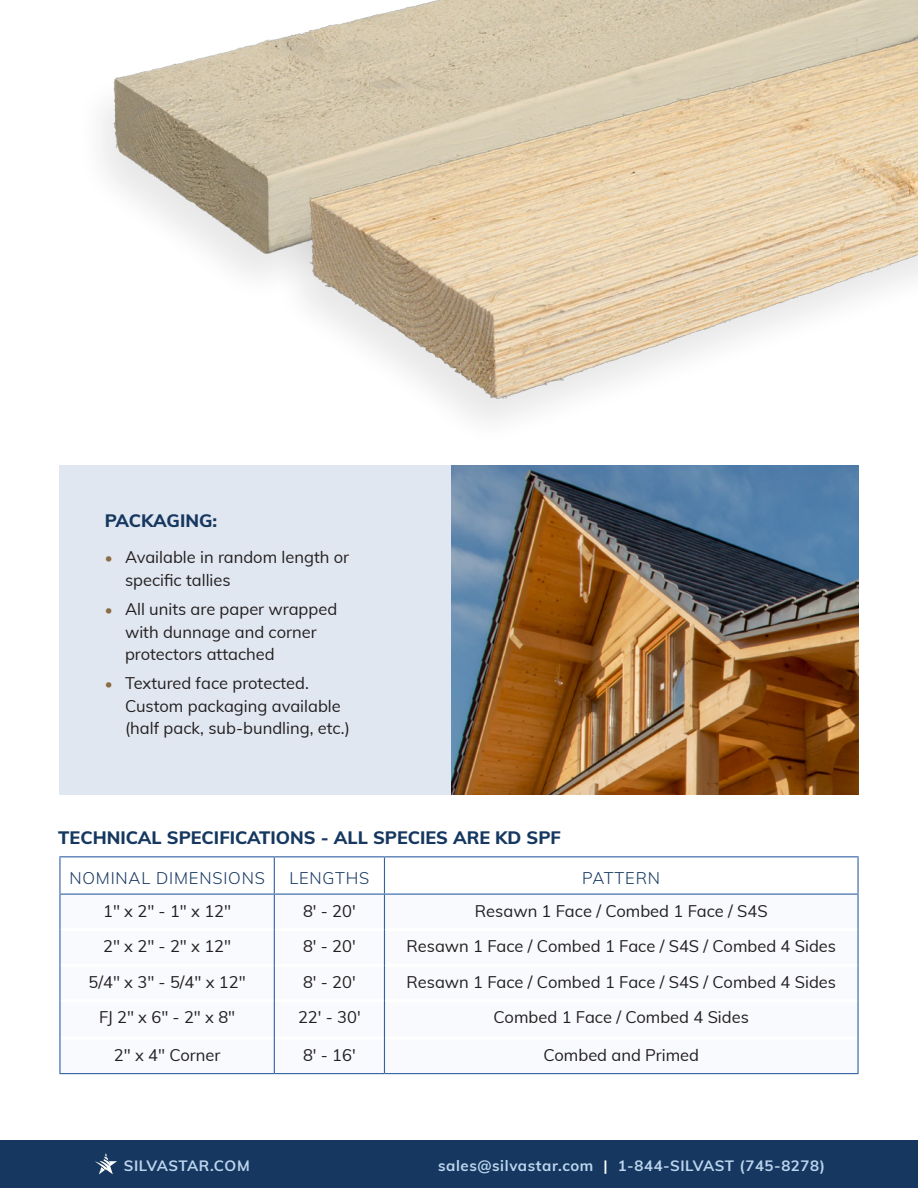
<style>
.page{position:relative;width:918px;height:1188px;background:#fff}
.page>*{position:absolute;margin:0;border:0;box-sizing:border-box;transform-origin:0 0}
.BODY_COPY{font:800 18px "Muli";color:#163860}
.t1{font:16.5px/22.5px "Muli";color:#231f20}
.t2{font:300 16.5px "Muli";letter-spacing:.05em;color:#163860}
.t3{font:700 15px "Muli";letter-spacing:.04em;color:#bdd5ee}
.s1{font-size:15px;color:#8a6d42}
.s2{color:#fff}
</style>
<div class="page">
<svg style="left:61px;top:857px;width:796px;height:37px"></svg>
<hr style="left:59px;top:895px;width:2px;height:35px;background:#3262a5">
<hr style="left:384px;top:895px;width:1px;height:35px;background:#3262a5">
<hr style="left:857px;top:895px;width:2px;height:35px;background:#3262a5">
<hr style="left:59px;top:930px;width:2px;height:35px;background:#3262a5">
<hr style="left:384px;top:930px;width:1px;height:35px;background:#3262a5">
<hr style="left:857px;top:930px;width:2px;height:35px;background:#3262a5">
<hr style="left:59px;top:965px;width:2px;height:36px;background:#3262a5">
<hr style="left:384px;top:965px;width:1px;height:36px;background:#3262a5">
<hr style="left:857px;top:965px;width:2px;height:36px;background:#3262a5">
<hr style="left:59px;top:1001px;width:2px;height:37px;background:#3262a5">
<hr style="left:384px;top:1001px;width:1px;height:37px;background:#3262a5">
<hr style="left:857px;top:1001px;width:2px;height:37px;background:#3262a5">
<hr style="left:59px;top:1038px;width:2px;height:35px;background:#3262a5">
<hr style="left:384px;top:1038px;width:1px;height:35px;background:#3262a5">
<hr style="left:857px;top:1038px;width:2px;height:35px;background:#3262a5">
<hr style="left:59px;top:1073px;width:215px;height:1px;background:#3262a5">
<hr style="left:274px;top:1073px;width:110px;height:1px;background:#3262a5">
<hr style="left:384px;top:1073px;width:475px;height:1px;background:#3262a5">
<hr style="left:59px;top:856px;width:215px;height:1px;background:#3262a5">
<hr style="left:59px;top:857px;width:2px;height:37px;background:#3262a5">
<hr style="left:274px;top:856px;width:110px;height:1px;background:#3262a5">
<hr style="left:384px;top:856px;width:475px;height:1px;background:#3262a5">
<hr style="left:384px;top:857px;width:1px;height:37px;background:#3262a5">
<hr style="left:857px;top:857px;width:2px;height:37px;background:#3262a5">
<hr style="left:59px;top:894px;width:215px;height:1px;background:#3262a5">
<hr style="left:274px;top:894px;width:110px;height:1px;background:#3262a5">
<hr style="left:384px;top:894px;width:475px;height:1px;background:#3262a5">
<hr style="left:274px;top:857px;width:1px;height:37px;background:#3262a5">
<hr style="left:274px;top:895px;width:1px;height:35px;background:#3262a5">
<hr style="left:274px;top:930px;width:1px;height:35px;background:#3262a5">
<hr style="left:274px;top:965px;width:1px;height:36px;background:#3262a5">
<hr style="left:274px;top:1001px;width:1px;height:37px;background:#3262a5">
<hr style="left:274px;top:1038px;width:1px;height:35px;background:#3262a5">
<img style="left:102px;top:39px;width:169px;height:228px">
<div style="left:271px;top:0;width:647px;height:449px;background:#231f20;opacity:.1"></div>
<img style="left:309px;top:0;width:609px;height:399px">
<div style="left:0;top:1140px;width:918px;height:48px;background:#163860"></div>
<svg style="left:95px;top:1153px;width:22px;height:22px"></svg>
<div style="left:59px;top:465px;width:392px;height:330px;background:#e1e7f1"></div>
<img style="left:451px;top:465px;width:408px;height:330px">
<p class="BODY_COPY" style="left:105px;top:508px;width:114px">PACKAGING:</p>
<p class="t1" style="left:125px;top:545px;width:226px;text-indent:-20px"><span class="s1">•</span> Available in random length or specific tallies</p>
<p class="t1" style="left:125px;top:597px;width:214px;text-indent:-20px"><span class="s1">•</span> All units are paper wrapped with dunnage and corner protectors attached</p>
<p class="t1" style="left:125px;top:671px;width:226px;text-indent:-20px"><span class="s1">•</span> Textured face protected.<br>Custom packaging available (half pack, sub-bundling, etc.)</p>
<p class="BODY_COPY" style="left:58px;top:824px;width:504px">TECHNICAL SPECIFICATIONS - ALL SPECIES ARE KD SPF</p>
<p class="t2" style="left:69px;top:866px;width:197px">NOMINAL DIMENSIONS</p>
<p class="t2" style="left:289px;top:866px;width:82px">LENGTHS</p>
<p class="t2" style="left:582px;top:866px;width:79px">PATTERN</p>
<p class="t1" style="left:103px;top:899px;width:130px">1″ x 2″ - 1″ x 12″</p>
<p class="t1" style="left:303px;top:899px;width:54px">8′ - 20′</p>
<p class="t1" style="left:475px;top:899px;width:294px">Resawn 1 Face / Combed 1 Face / S4S</p>
<p class="t1" style="left:103px;top:934px;width:130px">2″ x 2″ - 2″ x 12″</p>
<p class="t1" style="left:303px;top:934px;width:54px">8′ - 20′</p>
<p class="t1" style="left:406px;top:934px;width:431px">Resawn 1 Face / Combed 1 Face / S4S / Combed 4 Sides</p>
<p class="t1" style="left:89px;top:970px;width:159px">5/4″ x 3″ - 5/4″ x 12″</p>
<p class="t1" style="left:303px;top:970px;width:54px">8′ - 20′</p>
<p class="t1" style="left:406px;top:970px;width:431px">Resawn 1 Face / Combed 1 Face / S4S / Combed 4 Sides</p>
<p class="t1" style="left:99px;top:1005px;width:138px">FJ 2″ x 6″ - 2″ x 8″</p>
<p class="t1" style="left:298px;top:1005px;width:64px">22′ - 30′</p>
<p class="t1" style="left:494px;top:1005px;width:257px">Combed 1 Face / Combed 4 Sides</p>
<p class="t1" style="left:114px;top:1043px;width:108px">2″ x 4″ Corner</p>
<p class="t1" style="left:303px;top:1043px;width:54px">8′ - 16′</p>
<p class="t1" style="left:543px;top:1043px;width:157px">Combed and Primed</p>
<p class="t3" style="left:124px;top:1155px;width:127px">SILVASTAR.COM</p>
<p class="t3" style="left:438px;top:1155px;width:389px">sales@silvastar.com <span class="s2">|</span> 1-844-SILVAST (745-8278)</p>
</div>
